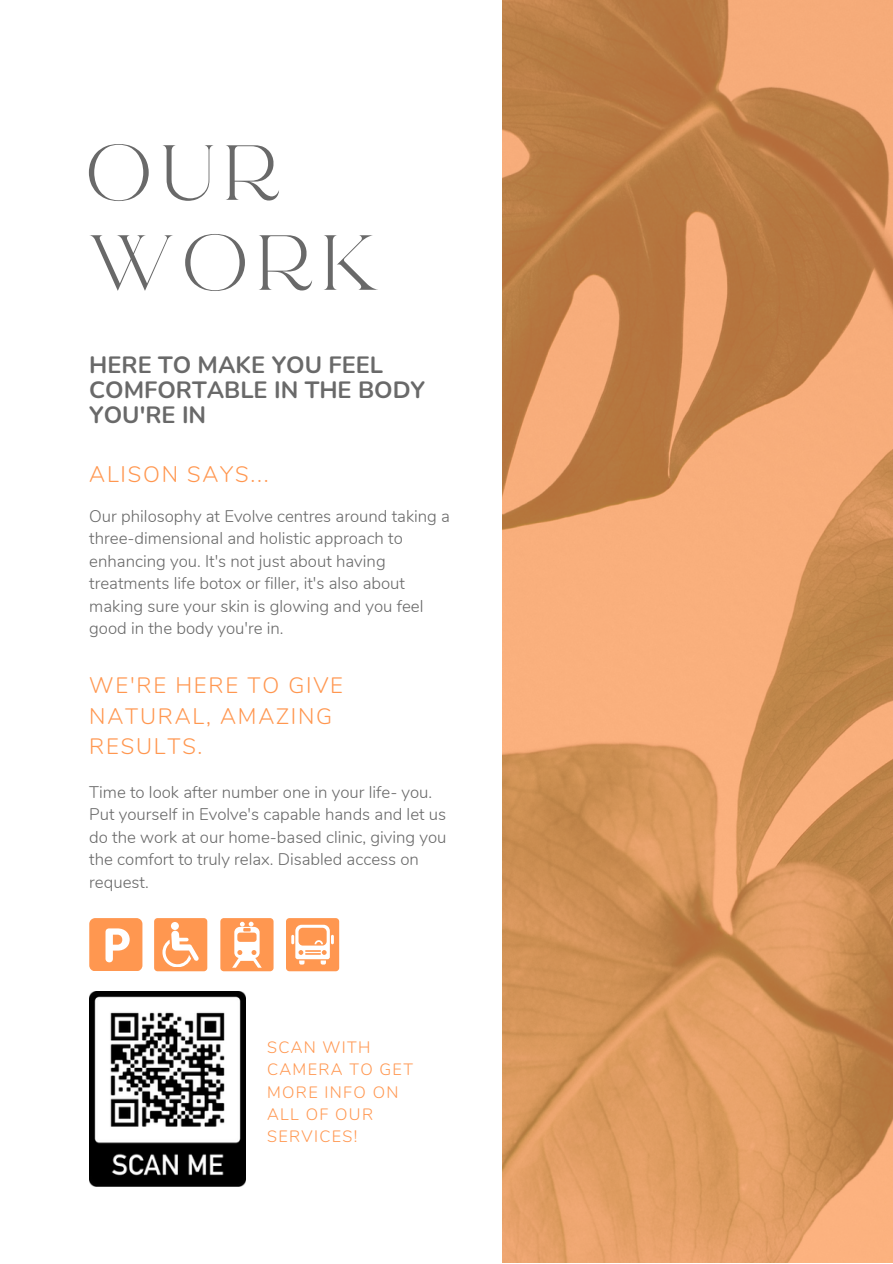
<style>
.page{position:relative;width:893px;height:1264px;background:#fff}
.page>*{position:absolute;margin:0;border:0;box-sizing:border-box;transform-origin:0 0}
.t1{font:77.55px/89.8px "RTL Ansam Ansam";letter-spacing:.07em;color:#696969}
.t2{font:700 23.55px/24.8px "Nunito";color:#696969}
.t3{font:300 22.2px/30.3px "Nunito";letter-spacing:.08em;color:#ff9750}
.t4{font:300 16.8px/22.5px "Nunito";color:#696969}
.t5{font:300 16.35px/22.4px "Nunito";letter-spacing:.08em;color:#ff9750}
</style>
<div class="page">
<img style="left:89px;top:991px;width:156px;height:194px">
<div style="left:89px;top:918px;width:53px;height:52px;background:#ff9750;border-radius:6px"></div>
<svg style="left:105px;top:928px;width:25px;height:34px"></svg>
<div style="left:220px;top:918px;width:53px;height:53px;background:#ff9750;border-radius:3px"></div>
<svg style="left:232px;top:921px;width:29px;height:46px"></svg>
<div style="left:154px;top:918px;width:53px;height:53px;background:#ff9750;border-radius:3px"></div>
<div style="left:171px;top:922px;width:8px;height:8px;background:#fff;border-radius:50%"></div>
<svg style="left:162px;top:930px;width:37px;height:37px"></svg>
<div style="left:286px;top:918px;width:53px;height:53px;background:#ff9750;border-radius:3px"></div>
<svg style="left:291px;top:924px;width:43px;height:40px"></svg>
<svg style="left:503px;top:0;width:389px;height:1262px;background:#d7945d"></svg>
<p class="t1" style="left:89px;top:135px;width:294px">OUR<br>WORK</p>
<p class="t2" style="left:89px;top:353px;width:337px">HERE TO MAKE YOU FEEL<br>COMFORTABLE IN THE BODY<br>YOU'RE IN</p>
<p class="t3" style="left:89px;top:460px;width:181px">ALISON SAYS...</p>
<p class="t4" style="left:89px;top:505px;width:362px">Our philosophy at Evolve centres around taking a three-dimensional and holistic approach to enhancing you. It's not just about having treatments life botox or filler, it's also about making sure your skin is glowing and you feel good in the body you're in.</p>
<p class="t3" style="left:89px;top:671px;width:255px">WE'RE HERE TO GIVE<br>NATURAL, AMAZING<br>RESULTS.</p>
<p class="t4" style="left:89px;top:781px;width:359px">Time to look after number one in your life- you.<br>Put yourself in Evolve's capable hands and let us do the work at our home-based clinic, giving you the comfort to truly relax. Disabled access on request.</p>
<p class="t5" style="left:267px;top:1036px;width:147px">SCAN WITH<br>CAMERA TO GET<br>MORE INFO ON<br>ALL OF OUR<br>SERVICES!</p>
</div>
